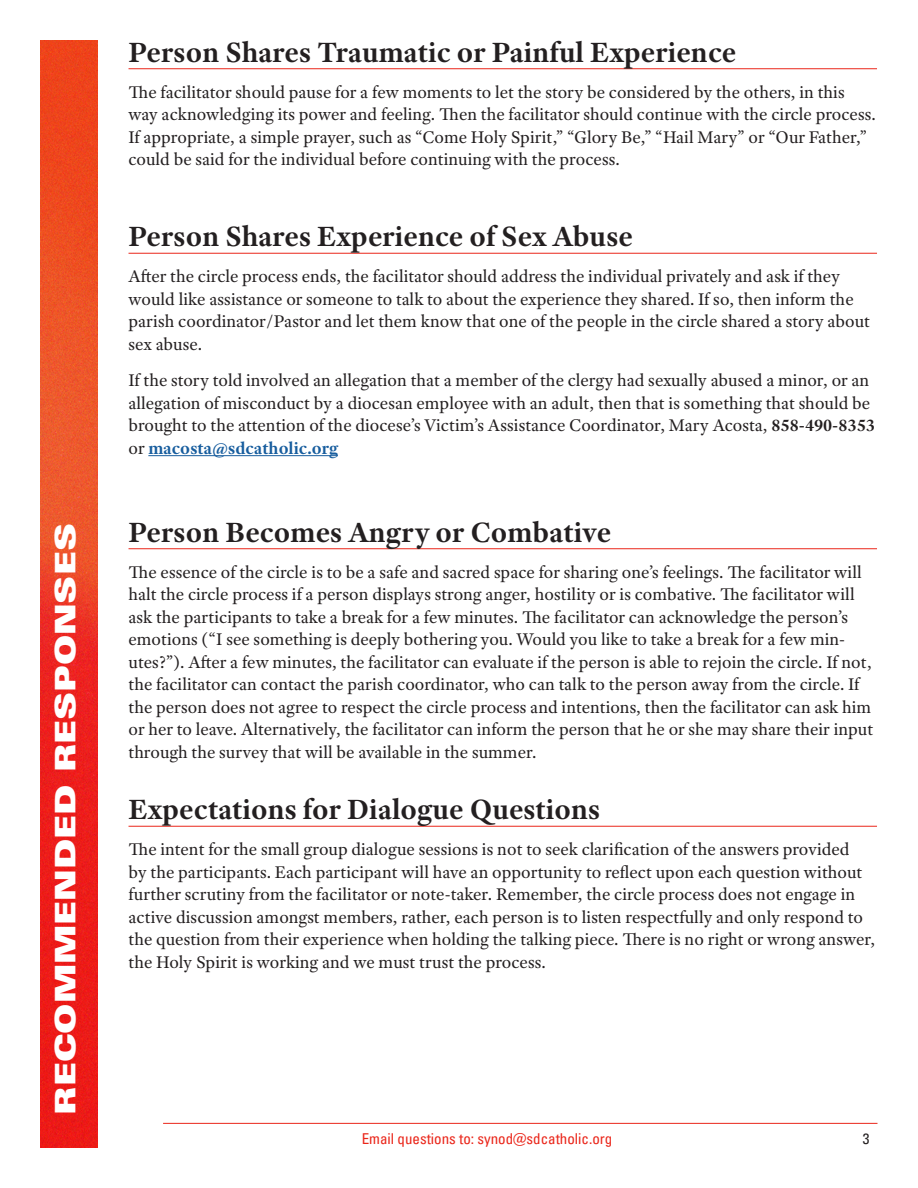
<style>
.page{position:relative;width:918px;height:1188px;background:#fff}
.page>*{position:absolute;margin:0;border:0;box-sizing:border-box;transform-origin:0 0}
.t1{font:700 30px "Adobe Text Pro";color:#231f20}
.t2{font:28.5px "Univers LT Pro X Black Ext";color:#fff}
.Body{font:18px/22.5px "Adobe Text Pro";color:#231f20}
.t3{font:condensed 15px "Univers LT Pro";color:#ea261a}
.t4{font:condensed 15px "Univers LT Pro";color:#231f20}
.s1{font-weight:700}
.s2{font-weight:700;color:#175d9e}
</style>
<div class="page">
<img style="left:40px;top:40px;width:57px;height:1107px">
<hr style="left:163px;top:1123px;width:715px;height:1px;background:#ea261a">
<hr style="left:129px;top:68px;width:748px;height:1px;background:#ea261a">
<hr style="left:129px;top:253px;width:748px;height:1px;background:#ea261a">
<hr style="left:148px;top:455px;width:190px;height:1px;background:#175d9e">
<hr style="left:129px;top:548px;width:748px;height:1px;background:#ea261a">
<hr style="left:129px;top:826px;width:748px;height:1px;background:#ea261a">
<p class="t2" style="left:48px;top:1115px;width:593px;rotate:-90deg">RECOMMENDED RESPONSES</p>
<p class="t1" style="left:129px;top:33px;width:609px">Person Shares Traumatic or Painful Experience</p>
<p class="Body" style="left:129px;top:80px;width:749px">The facilitator should pause for a few moments to let the story be considered by the others, in this way acknowledging its power and feeling. Then the facilitator should continue with the circle process.<br>If appropriate, a simple prayer, such as “Come Holy Spirit,” “Glory Be,” “Hail Mary” or “Our Father,” could be said for the individual before continuing with the process.</p>
<p class="t1" style="left:129px;top:217px;width:506px">Person Shares Experience of Sex Abuse</p>
<p class="Body" style="left:129px;top:265px;width:743px">After the circle process ends, the facilitator should address the individual privately and ask if they would like assistance or someone to talk to about the experience they shared. If so, then inform the parish coordinator/Pastor and let them know that one of the people in the circle shared a story about sex abuse.</p>
<p class="Body" style="left:129px;top:369px;width:748px">If the story told involved an allegation that a member of the clergy had sexually abused a minor, or an allegation of misconduct by a diocesan employee with an adult, then that is something that should be brought to the attention of the diocese’s Victim’s Assistance Coordinator, Mary Acosta, <span class="s1">858-490-8353 </span>or <span class="s2">macosta@sdcatholic.org</span></p>
<p class="t1" style="left:129px;top:513px;width:484px">Person Becomes Angry or Combative</p>
<p class="Body" style="left:129px;top:560px;width:746px">The essence of the circle is to be a safe and sacred space for sharing one’s feelings. The facilitator will halt the circle process if a person displays strong anger, hostility or is combative. The facilitator will ask the participants to take a break for a few minutes. The facilitator can acknowledge the person’s emotions (“I see something is deeply bothering you. Would you like to take a break for a few min&shy;utes?”). After a few minutes, the facilitator can evaluate if the person is able to rejoin the circle. If not, the facilitator can contact the parish coordinator, who can talk to the person away from the circle. If the person does not agree to respect the circle process and intentions, then the facilitator can ask him or her to leave. Alternatively, the facilitator can inform the person that he or she may share their input through the survey that will be available in the summer.</p>
<p class="t1" style="left:129px;top:790px;width:473px">Expectations for Dialogue Questions</p>
<p class="Body" style="left:129px;top:838px;width:748px">The intent for the small group dialogue sessions is not to seek clarification of the answers provided<br>by the participants. Each participant will have an opportunity to reflect upon each question without further scrutiny from the facilitator or note-taker. Remember, the circle process does not engage in active discussion amongst members, rather, each person is to listen respectfully and only respond to the question from their experience when holding the talking piece. There is no right or wrong answer, the Holy Spirit is working and we must trust the process.</p>
<p class="t3" style="left:362px;top:1129px;width:252px">Email questions to: synod@sdcatholic.org</p>
<p class="t4" style="left:863px;top:1129px;width:8px">3</p>
</div>
